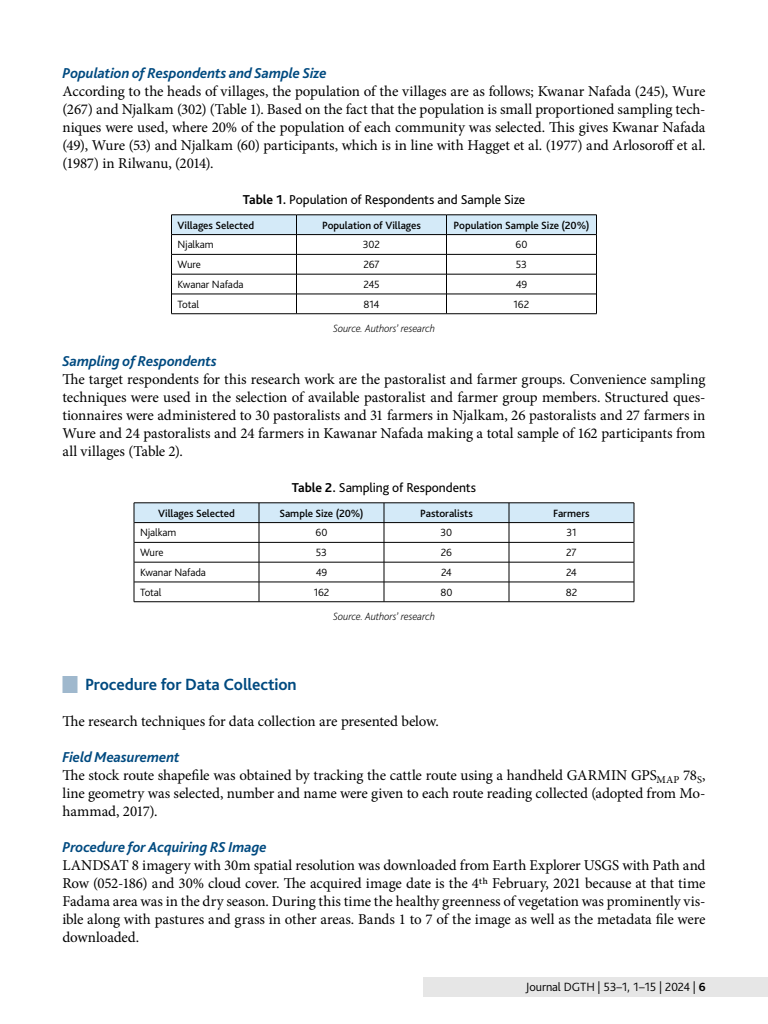
<style>
.page{position:relative;width:768px;height:1024px;background:#fff}
.page>*{position:absolute;margin:0;border:0;box-sizing:border-box;transform-origin:0 0}
.t1{font:700 17px "Bliss Pro";letter-spacing:-.01em;color:#004a80}
.t2{font:15px/18px "Minion Pro";letter-spacing:-.01em;color:#000;text-align:justify}
.t3{font:italic 700 15px "Bliss Pro";letter-spacing:-.005em;color:#004a80}
.t4{font:13.5px "Bliss Pro";letter-spacing:-.005em;color:#000}
.t5{font:300 12.5px "Bliss Pro";letter-spacing:-.01em;color:#000}
.t6{font:500 11px "Bliss Pro";letter-spacing:-.005em;color:#000}
.t7{font:300 11px "Bliss Pro";letter-spacing:-.01em;color:#000}
.t8{font:italic 200 11px "Bliss Pro";letter-spacing:-.01em;color:#000}
.s1{font-weight:700}
</style>
<div class="page">
<div style="left:423px;top:978px;width:345px;height:20px;background:#e6e6e6"></div>
<div style="left:62px;top:676px;width:16px;height:17px;background:#9fb8cd"></div>
<hr style="left:171px;top:314px;width:125px;height:1px;background:#000">
<hr style="left:296px;top:314px;width:150px;height:1px;background:#000">
<hr style="left:446px;top:314px;width:151px;height:1px;background:#000">
<svg style="left:171px;top:215px;width:426px;height:99px"></svg>
<hr style="left:134px;top:602px;width:125px;height:1px;background:#000">
<hr style="left:259px;top:602px;width:125px;height:1px;background:#000">
<hr style="left:384px;top:602px;width:125px;height:1px;background:#000">
<hr style="left:509px;top:602px;width:125px;height:1px;background:#000">
<svg style="left:134px;top:503px;width:501px;height:99px"></svg>
<p class="t3" style="left:62px;top:64px;width:266px">Population of Respondents and Sample Size</p>
<p class="t2" style="left:62px;top:82px;width:645px">According to the heads of villages, the population of the villages are as follows; Kwanar Nafada (245), Wure (267) and Njalkam (302) (Table 1). Based on the fact that the population is small proportioned sampling tech&shy;niques were used, where 20% of the population of each community was selected. This gives Kwanar Nafada (49), Wure (53) and Njalkam (60) participants, which is in line with Hagget et al. (1977) and Arlosoroff et al. (1987) in Rilwanu, (2014).</p>
<p class="t4" style="left:243px;top:191px;width:284px"><span class="s1">Table 1.</span> Population of Respondents and Sample Size</p>
<p class="t6" style="left:178px;top:218px;width:78px">Villages Selected</p>
<p class="t6" style="left:322px;top:218px;width:100px">Population of Villages</p>
<p class="t6" style="left:454px;top:218px;width:137px">Population Sample Size (20%)</p>
<p class="t7" style="left:177px;top:238px;width:38px">Njalkam</p>
<p class="t7" style="left:363px;top:238px;width:19px">302</p>
<p class="t7" style="left:516px;top:238px;width:13px">60</p>
<p class="t7" style="left:177px;top:258px;width:25px">Wure</p>
<p class="t7" style="left:363px;top:258px;width:18px">267</p>
<p class="t7" style="left:516px;top:258px;width:13px">53</p>
<p class="t7" style="left:178px;top:277px;width:68px">Kwanar Nafada</p>
<p class="t7" style="left:363px;top:277px;width:18px">245</p>
<p class="t7" style="left:516px;top:277px;width:13px">49</p>
<p class="t7" style="left:178px;top:297px;width:23px">Total</p>
<p class="t7" style="left:363px;top:297px;width:18px">814</p>
<p class="t7" style="left:514px;top:297px;width:17px">162</p>
<p class="t8" style="left:333px;top:322px;width:103px">Source. Authors’ research</p>
<p class="t3" style="left:62px;top:352px;width:156px">Sampling of Respondents</p>
<p class="t2" style="left:62px;top:370px;width:645px">The target respondents for this research work are the pastoralist and farmer groups. Convenience sampling techniques were used in the selection of available pastoralist and farmer group members. Structured ques&shy;tionnaires were administered to 30 pastoralists and 31 farmers in Njalkam, 26 pastoralists and 27 farmers in Wure and 24 pastoralists and 24 farmers in Kawanar Nafada making a total sample of 162 participants from all villages (Table 2).</p>
<p class="t4" style="left:292px;top:479px;width:186px"><span class="s1">Table 2.</span> Sampling of Respondents</p>
<p class="t6" style="left:158px;top:506px;width:78px">Villages Selected</p>
<p class="t6" style="left:279px;top:506px;width:86px">Sample Size (20%)</p>
<p class="t6" style="left:420px;top:506px;width:54px">Pastoralists</p>
<p class="t6" style="left:553px;top:506px;width:38px">Farmers</p>
<p class="t7" style="left:140px;top:526px;width:38px">Njalkam</p>
<p class="t7" style="left:316px;top:526px;width:13px">60</p>
<p class="t7" style="left:441px;top:526px;width:13px">30</p>
<p class="t7" style="left:566px;top:526px;width:12px">31</p>
<p class="t7" style="left:140px;top:546px;width:25px">Wure</p>
<p class="t7" style="left:316px;top:546px;width:13px">53</p>
<p class="t7" style="left:441px;top:546px;width:13px">26</p>
<p class="t7" style="left:566px;top:546px;width:12px">27</p>
<p class="t7" style="left:140px;top:565px;width:68px">Kwanar Nafada</p>
<p class="t7" style="left:316px;top:565px;width:13px">49</p>
<p class="t7" style="left:441px;top:565px;width:12px">24</p>
<p class="t7" style="left:566px;top:565px;width:12px">24</p>
<p class="t7" style="left:140px;top:585px;width:23px">Total</p>
<p class="t7" style="left:314px;top:585px;width:17px">162</p>
<p class="t7" style="left:440px;top:585px;width:14px">80</p>
<p class="t7" style="left:566px;top:585px;width:13px">82</p>
<p class="t8" style="left:333px;top:610px;width:103px">Source. Authors’ research</p>
<p class="t1" style="left:85px;top:674px;width:213px">Procedure for Data Collection</p>
<p class="t2" style="left:62px;top:712px;width:378px">The research techniques for data collection are presented below.</p>
<p class="t3" style="left:62px;top:748px;width:119px">Field Measurement</p>
<p class="t2" style="left:62px;top:766px;width:645px">The stock route shapefile was obtained by tracking the cattle route using a handheld GARMIN GPS<sub>MAP</sub> 78<sub>S</sub>, line geometry was selected, number and name were given to each route reading collected (adopted from Mo&shy;hammad, 2017).</p>
<p class="t3" style="left:62px;top:838px;width:206px">Procedure for Acquiring RS Image</p>
<p class="t2" style="left:62px;top:856px;width:645px">LANDSAT 8 imagery with 30m spatial resolution was downloaded from Earth Explorer USGS with Path and Row (052-186) and 30% cloud cover. The acquired image date is the 4th February, 2021 because at that time Fadama area was in the dry season. During this time the healthy greenness of vegetation was prominently vis&shy;ible along with pastures and grass in other areas. Bands 1 to 7 of the image as well as the metadata file were downloaded.</p>
<p class="t5" style="left:526px;top:979px;width:181px">Journal DGTH | 53–1, 1–15 | 2024 | <span class="s1">6</span></p>
</div>
